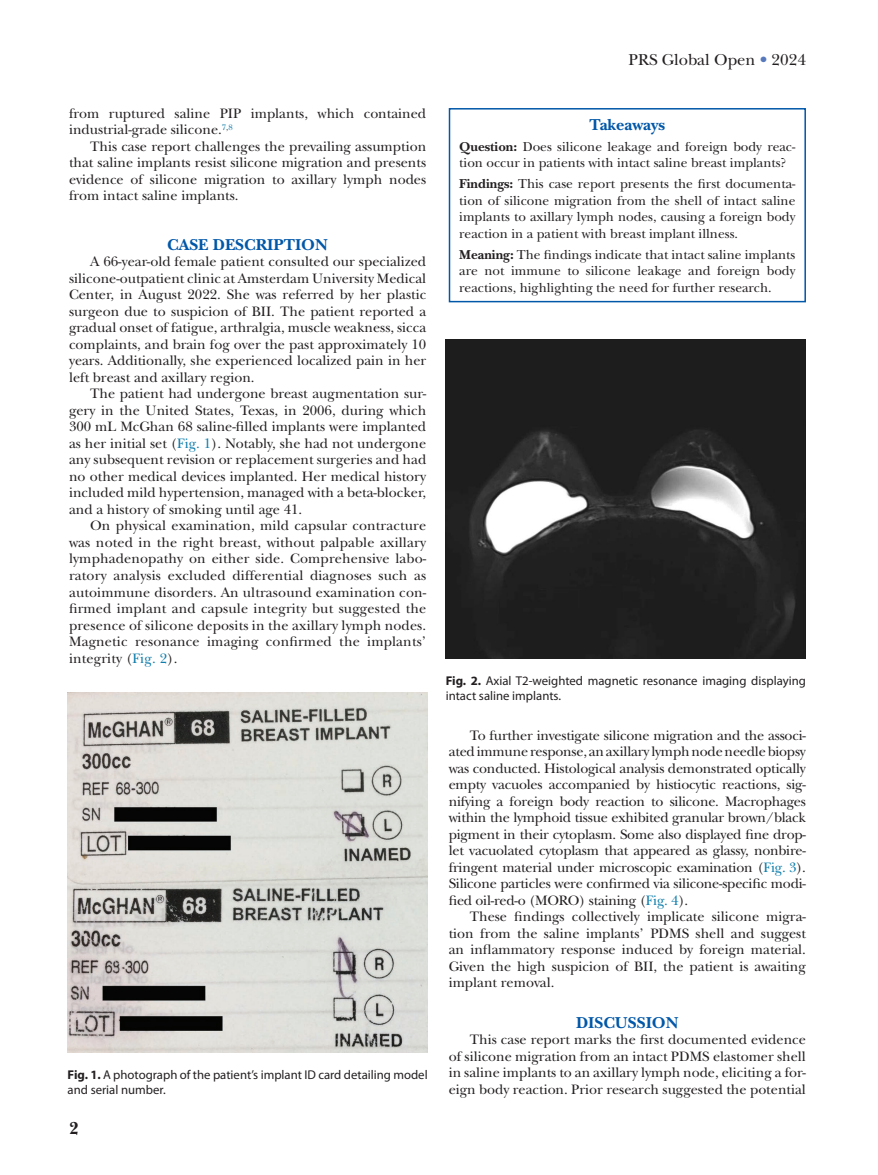
<style>
.page{position:relative;width:878px;height:1175px;background:#fff}
.page>*{position:absolute;margin:0;border:0;box-sizing:border-box;transform-origin:0 0}
.t1{font:700 18px "New Baskerville Std";color:#231f20}
.t2{font:700 16.5px "New Baskerville Std";color:#0157a8}
.t3{font:16.5px "New Baskerville Std";color:#231f20}
.t4{font:14.25px/16.5px "New Baskerville Std";color:#231f20;text-align:justify}
.t5{font:13.5px/16.5px "New Baskerville Std";color:#231f20;text-align:justify}
.t6{font:12.75px/15px "Myriad Pro";color:#231f20}
.s1{color:#0f7eac}
.s2{font-weight:700}
.s3{color:#5779bc}
</style>
<div class="page">
<div style="left:448px;top:108px;width:358px;height:194px;border:2px solid #0157a8"></div>
<img style="left:68px;top:692px;width:360px;height:360px">
<img style="left:446px;top:340px;width:360px;height:319px">
<p class="t4" style="left:69px;top:105px;width:358px">from ruptured saline PIP implants, which contained industrial-grade silicone.<sup>7</sup><sup>,</sup><sup>8</sup></p>
<p class="t4" style="left:69px;top:138px;width:359px;text-indent:21px">This case report challenges the prevailing assumption that saline implants resist silicone migration and presents evidence of silicone migration to axillary lymph nodes from intact saline implants.</p>
<p class="t2" style="left:167px;top:235px;width:162px">CASE DESCRIPTION</p>
<p class="t4" style="left:69px;top:253px;width:359px;text-indent:21px">A 66-year-old female patient consulted our specialized silicone-outpatient clinic at Amsterdam University Medical Center, in August 2022. She was referred by her plastic surgeon due to suspicion of BII. The patient reported a gradual onset of fatigue, arthralgia, muscle weakness, sicca complaints, and brain fog over the past approximately 10 years. Additionally, she experienced localized pain in her left breast and axillary region.</p>
<p class="t4" style="left:69px;top:385px;width:359px;text-indent:21px">The patient had undergone breast augmentation sur&shy;gery in the United States, Texas, in 2006, during which 300 mL McGhan 68 saline-filled implants were implanted as her initial set (<span class="s1">Fig. 1</span>). Notably, she had not undergone any subsequent revision or replacement surgeries and had no other medical devices implanted. Her medical history included mild hypertension, managed with a beta-blocker, and a history of smoking until age 41.</p>
<p class="t4" style="left:69px;top:517px;width:359px;text-indent:21px">On physical examination, mild capsular contracture was noted in the right breast, without palpable axillary lymphadenopathy on either side. Comprehensive labo&shy;ratory analysis excluded differential diagnoses such as autoimmune disorders. An ultrasound examination con&shy;firmed implant and capsule integrity but suggested the presence of silicone deposits in the axillary lymph nodes.<br>Magnetic resonance imaging confirmed the implants’ integrity (<span class="s1">Fig. 2</span>).</p>
<p class="t6" style="left:68px;top:1067px;width:361px"><span class="s2">Fig. 1.</span> A photograph of the patient’s implant ID card detailing model and serial number.</p>
<p class="t1" style="left:69px;top:1118px;width:11px">2</p>
<p class="t3" style="left:628px;top:50px;width:179px">PRS Global Open <span class="s3">•</span> 2024</p>
<p class="t2" style="left:589px;top:115px;width:77px">Takeaways</p>
<p class="t5" style="left:459px;top:138px;width:338px"><span class="s2">Question:</span> Does silicone leakage and foreign body reac&shy;tion occur in patients with intact saline breast implants?</p>
<p class="t5" style="left:459px;top:176px;width:338px"><span class="s2">Findings:</span> This case report presents the first documenta&shy;tion of silicone migration from the shell of intact saline implants to axillary lymph nodes, causing a foreign body reaction in a patient with breast implant illness.</p>
<p class="t5" style="left:459px;top:246px;width:338px"><span class="s2">Meaning:</span> The findings indicate that intact saline implants are not immune to silicone leakage and foreign body reactions, highlighting the need for further research.</p>
<p class="t6" style="left:446px;top:673px;width:362px"><span class="s2">Fig. 2.</span> Axial T2-weighted magnetic resonance imaging displaying intact saline implants.</p>
<p class="t4" style="left:448px;top:727px;width:359px;text-indent:21px">To further investigate silicone migration and the associ&shy;ated immune response, an axillary lymph node needle biopsy was conducted. Histological analysis demonstrated optically empty vacuoles accompanied by histiocytic reactions, sig&shy;nifying a foreign body reaction to silicone. Macrophages within the lymphoid tissue exhibited granular brown/black pigment in their cytoplasm. Some also displayed fine drop&shy;let vacuolated cytoplasm that appeared as glassy, nonbire&shy;fringent material under microscopic examination (<span class="s1">Fig. 3</span>).<br>Silicone particles were confirmed via silicone-specific modi&shy;fied oil-red-o (MORO) staining (<span class="s1">Fig. 4</span>).</p>
<p class="t4" style="left:448px;top:908px;width:359px;text-indent:21px">These findings collectively implicate silicone migra&shy;tion from the saline implants’ PDMS shell and suggest an inflammatory response induced by foreign material.<br>Given the high suspicion of BII, the patient is awaiting implant removal.</p>
<p class="t2" style="left:576px;top:1013px;width:104px">DISCUSSION</p>
<p class="t4" style="left:448px;top:1031px;width:359px;text-indent:21px">This case report marks the first documented evidence of silicone migration from an intact PDMS elastomer shell in saline implants to an axillary lymph node, eliciting a for&shy;eign body reaction. Prior research suggested the potential</p>
</div>
